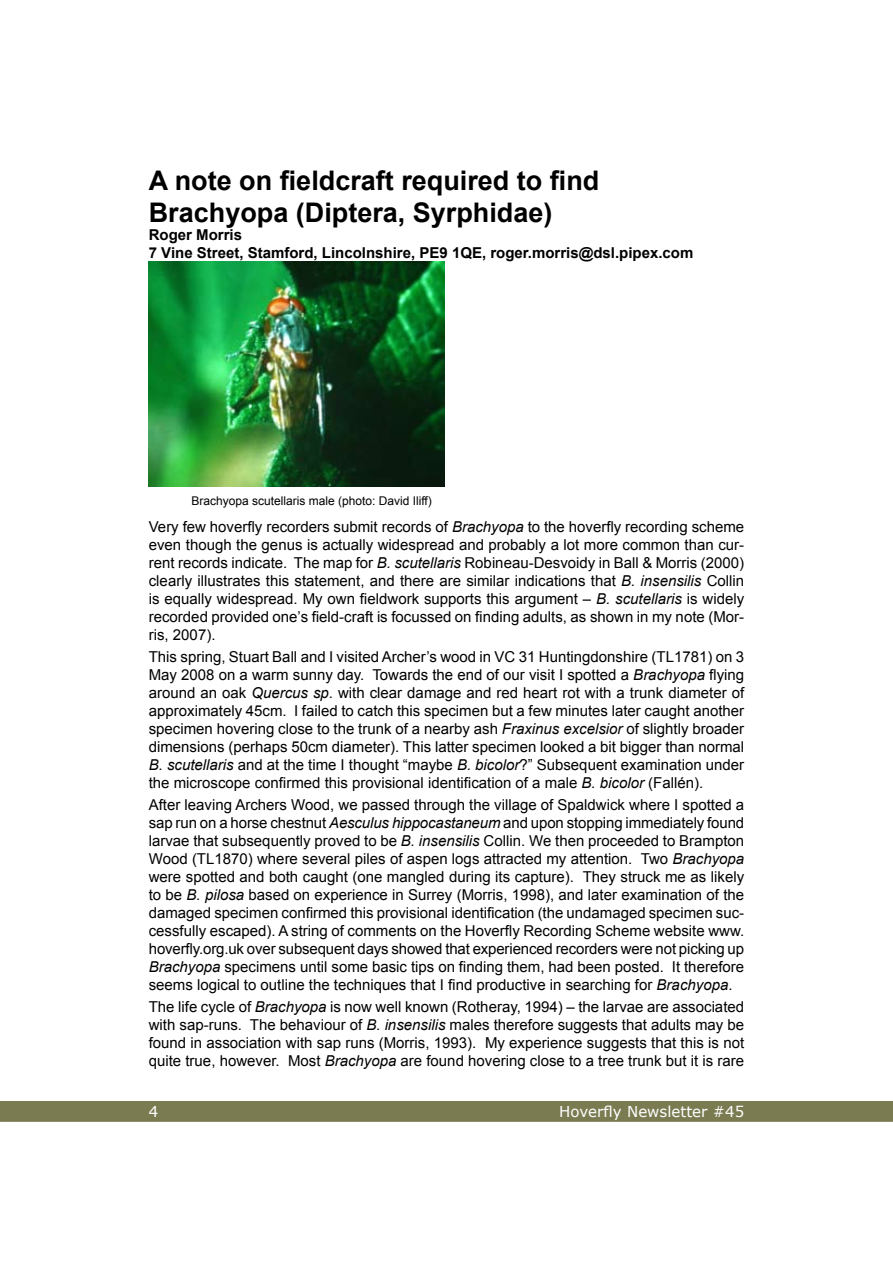
<style>
.page{position:relative;width:893px;height:1263px;background:#fff}
.page>*{position:absolute;margin:0;border:0;box-sizing:border-box;transform-origin:0 0}
.t1{font:700 27px/32.4px "Arial";color:#000}
.t2{font:15px/18px "Arial";color:#000;text-align:justify}
.t3{font:700 15px/18px "Arial";color:#000}
.t4{font:15px "Verdana";color:#fff}
.t5{font:12px "Arial";color:#000}
.s1{font-style:italic}
</style>
<div class="page">
<div style="left:0;top:1101px;width:893px;height:21px;background:#7a7b51"></div>
<img style="left:149px;top:261px;width:295px;height:225px">
<h1 class="t1" style="left:149px;top:165px;width:452px">A note on fieldcraft required to find<br>Brachyopa (Diptera, Syrphidae)</h1>
<p class="t3" style="left:149px;top:226px;width:546px">Roger Morris<br>7 Vine Street, Stamford, Lincolnshire, PE9 1QE, roger.morris@dsl.pipex.com</p>
<p class="t5" style="left:191px;top:493px;width:242px">Brachyopa scutellaris male (photo: David Iliff)</p>
<p class="t2" style="left:149px;top:517px;width:597px">Very few hoverfly recorders submit records of <span class="s1">Brachyopa</span> to the hoverfly recording scheme even though the genus is actually widespread and probably a lot more common than cur&shy;rent records indicate. The map for <span class="s1">B. scutellaris</span> Robineau-Desvoidy in Ball &amp; Morris (2000) clearly illustrates this statement, and there are similar indications that <span class="s1">B. insensilis</span> Collin is equally widespread. My own fieldwork supports this argument – <span class="s1">B. scutellaris</span> is widely recorded provided one’s field-craft is focussed on finding adults, as shown in my note (Mor&shy;ris, 2007).</p>
<p class="t2" style="left:149px;top:648px;width:597px">This spring, Stuart Ball and I visited Archer’s wood in VC 31 Huntingdonshire (TL1781) on 3<br>May 2008 on a warm sunny day. Towards the end of our visit I spotted a <span class="s1">Brachyopa</span> flying around an oak <span class="s1">Quercus sp</span>. with clear damage and red heart rot with a trunk diameter of approximately 45cm. I failed to catch this specimen but a few minutes later caught another specimen hovering close to the trunk of a nearby ash <span class="s1">Fraxinus excelsior</span> of slightly broader dimensions (perhaps 50cm diameter). This latter specimen looked a bit bigger than normal <span class="s1">B. scutellaris</span> and at the time I thought “maybe <span class="s1">B. bicolor</span>?” Subsequent examination under the microscope confirmed this provisional identification of a male <span class="s1">B. bicolor</span> (Fallén).</p>
<p class="t2" style="left:149px;top:796px;width:597px">After leaving Archers Wood, we passed through the village of Spaldwick where I spotted a sap run on a horse chestnut <span class="s1">Aesculus hippocastaneum</span> and upon stopping immediately found larvae that subsequently proved to be <span class="s1">B. insensilis</span> Collin. We then proceeded to Brampton Wood (TL1870) where several piles of aspen logs attracted my attention. Two <span class="s1">Brachyopa </span>were spotted and both caught (one mangled during its capture). They struck me as likely to be <span class="s1">B. pilosa</span> based on experience in Surrey (Morris, 1998), and later examination of the damaged specimen confirmed this provisional identification (the undamaged specimen suc&shy;cessfully escaped). A string of comments on the Hoverfly Recording Scheme website www. hoverfly.org.uk over subsequent days showed that experienced recorders were not picking up <span class="s1">Brachyopa</span> specimens until some basic tips on finding them, had been posted. It therefore seems logical to outline the techniques that I find productive in searching for <span class="s1">Brachyopa</span>.</p>
<p class="t2" style="left:149px;top:998px;width:597px">The life cycle of <span class="s1">Brachyopa</span> is now well known (Rotheray, 1994) – the larvae are associated with sap-runs. The behaviour of <span class="s1">B. insensilis</span> males therefore suggests that adults may be found in association with sap runs (Morris, 1993). My experience suggests that this is not quite true, however. Most <span class="s1">Brachyopa</span> are found hovering close to a tree trunk but it is rare</p>
<p class="t4" style="left:149px;top:1102px;width:11px">4</p>
<p class="t4" style="left:559px;top:1102px;width:186px">Hoverfly Newsletter #45</p>
</div>
